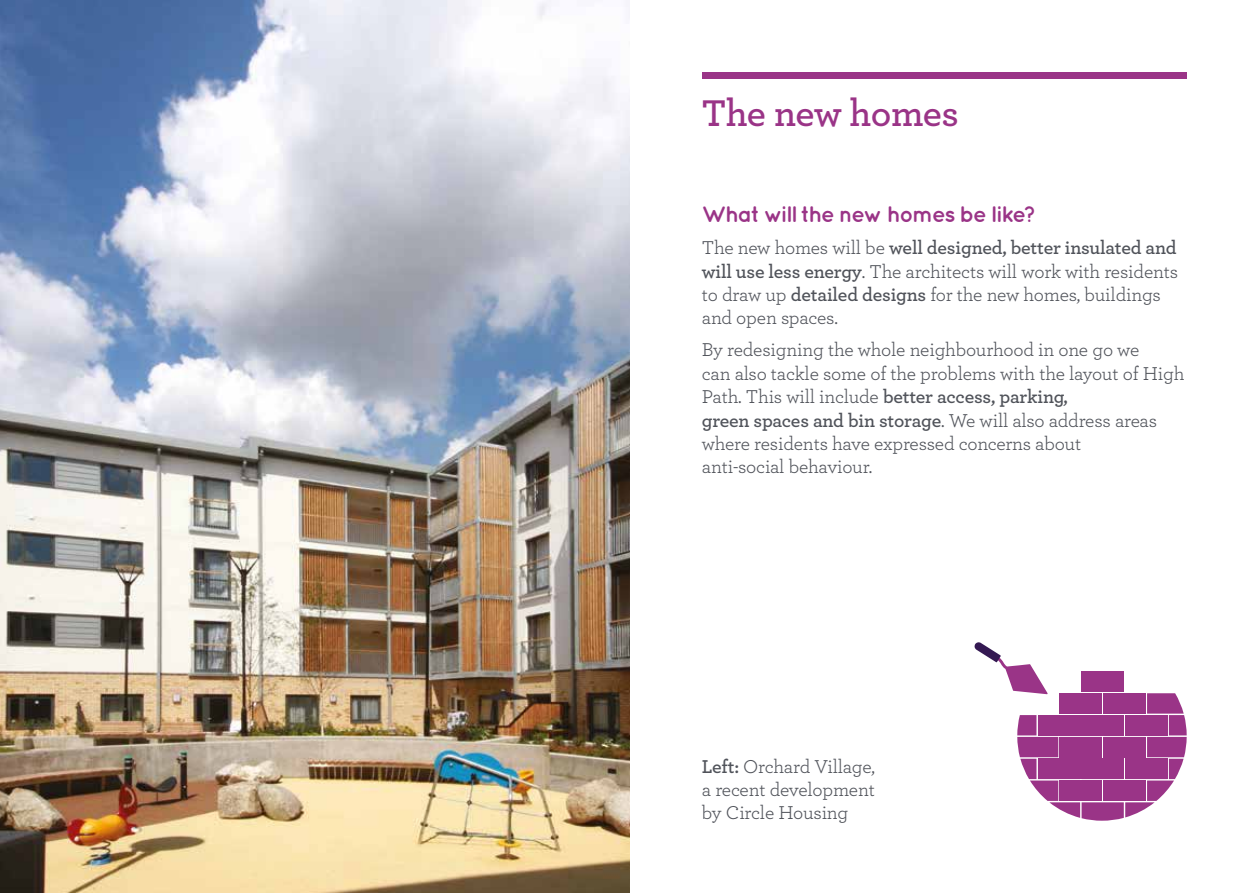
<style>
.page{position:relative;width:1259px;height:893px;background:#fff}
.page>*{position:absolute;margin:0;border:0;box-sizing:border-box;transform-origin:0 0}
.t1{font:600 39px "Archer";letter-spacing:-.015em;color:#9a3487}
.t2{font:700 22.5px "Quicksand";letter-spacing:-.055em;color:#9a3487}
.t3{font:19.5px/23.4px "Archer";letter-spacing:-.01em;color:#50535a}
.s1{font-weight:600}
</style>
<div class="page">
<img style="left:0;top:0;width:629px;height:893px">
<div style="left:702px;top:72px;width:484px;height:7px;background:#9a3487"></div>
<svg style="left:974px;top:642px;width:212px;height:179px"></svg>
<h1 class="t1" style="left:702px;top:84px;width:259px">The new homes</h1>
<p class="t2" style="left:702px;top:201px;width:336px">What will the new homes be like?</p>
<p class="t3" style="left:702px;top:235px;width:478px">The new homes will be <span class="s1">well designed, better insulated and will use less energy</span>. The architects will work with residents to draw up <span class="s1">detailed designs</span> for the new homes, buildings and open spaces.</p>
<p class="t3" style="left:702px;top:337px;width:484px">By redesigning the whole neighbourhood in one go we<br>can also tackle some of the problems with the layout of High Path. This will include <span class="s1">better access, parking,<br>green spaces and bin storage</span>. We will also address areas where residents have expressed concerns about<br>anti-social behaviour.</p>
<p class="t3" style="left:702px;top:753px;width:175px;text-align:justify"><span class="s1">Left:</span> Orchard Village, a recent development by Circle Housing</p>
</div>
